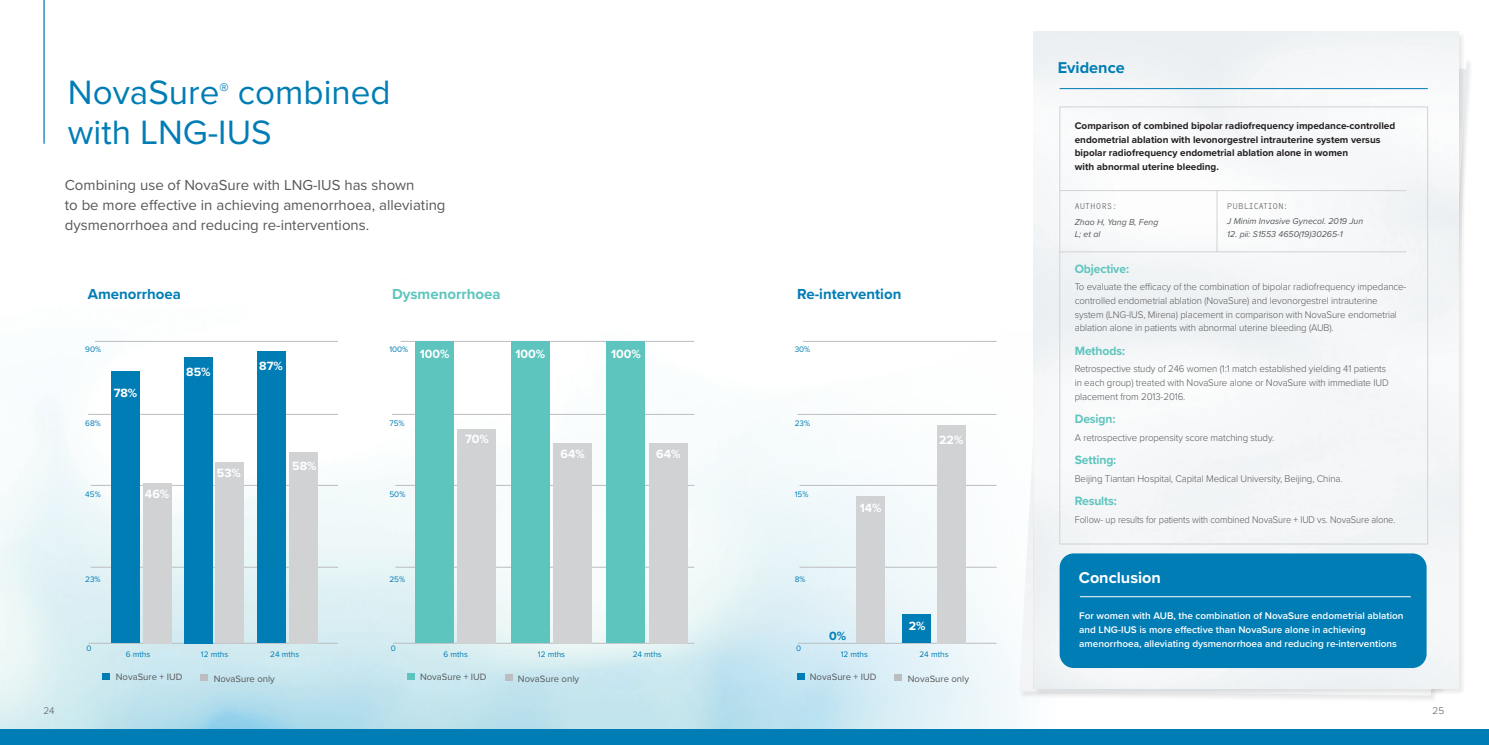
<style>
.page{position:relative;width:1489px;height:745px;background:#fff}
.page>*{position:absolute;margin:0;border:0;box-sizing:border-box;transform-origin:0 0}
.t1{font:35px/40px "Proxima Nova";color:#007db5}
.t2{font:700 16.25px "Proxima Nova";color:#fff}
.t3{font:700 16.25px "Proxima Nova";color:#007db5}
.t4{font:15px/20px "Proxima Nova";color:#57585a}
.t5{font:700 15px "Proxima Nova";color:#007db5}
.t6{font:700 15px "Proxima Nova";color:#5ec5be}
.t7{font:700 12.5px "Proxima Nova";letter-spacing:-.01em;color:#5ec5be}
.t8{font:700 12.38px "Proxima Nova";color:#fff}
.t9{font:700 12.38px "Proxima Nova";color:#007db5}
.t10{font:300 10px/13.8px "Proxima Nova";letter-spacing:-.01em;color:#57585a}
.t11{font:700 10px/13.8px "Proxima Nova";color:#231f20}
.t12{font:600 10px/13.8px "Proxima Nova";color:#fff}
.t13{font:300 10px "Proxima Nova";letter-spacing:-.01em;color:#57585a;scale:.93 1}
.t14{font:9.5px "Proxima Nova";color:#57585a}
.t15{font:italic 8.75px/12.5px "Proxima Nova";color:#57585a}
.t16{font:300 8.75px "OCRF";color:#57585a}
.t17{font:8.25px "Proxima Nova";color:#007db5}
</style>
<div class="page">
<img style="left:0;top:340px;width:1018px;height:389px">
<div style="left:1018px;top:54px;width:455px;height:648px;background:#231f20;opacity:.1"></div>
<img style="left:1018px;top:54px;width:448px;height:640px">
<div style="left:1033px;top:32px;width:432px;height:663px;background:#231f20;opacity:.1"></div>
<div style="left:1033px;top:32px;width:425px;height:655px;background:#f4f6f7"></div>
<hr style="left:1059px;top:88px;width:368px;height:1px;background:#007db5">
<hr style="left:1216px;top:190px;width:1px;height:62px;background:#d1d2d4">
<hr style="left:1059px;top:190px;width:347px;height:1px;background:#d1d2d4">
<hr style="left:1059px;top:251px;width:347px;height:1px;background:#d1d2d4">
<div style="left:1059px;top:553px;width:367px;height:114px;background:#007db5;border-radius:14px"></div>
<hr style="left:1079px;top:596px;width:331px;height:1px;background:#fff">
<div style="left:103px;top:672px;width:7px;height:7px;background:#007db5"></div>
<div style="left:201px;top:673px;width:7px;height:7px;background:#bcbdc0"></div>
<hr style="left:88px;top:642px;width:250px;height:1px;background:#bcbdc0">
<hr style="left:91px;top:566px;width:247px;height:1px;background:#bcbdc0">
<hr style="left:91px;top:485px;width:247px;height:1px;background:#bcbdc0">
<hr style="left:88px;top:414px;width:250px;height:1px;background:#bcbdc0">
<hr style="left:95px;top:341px;width:243px;height:1px;background:#bcbdc0">
<div style="left:111px;top:371px;width:28px;height:271px;background:#007db5"></div>
<div style="left:184px;top:357px;width:28px;height:286px;background:#007db5"></div>
<div style="left:257px;top:351px;width:28px;height:292px;background:#007db5"></div>
<div style="left:215px;top:462px;width:28px;height:180px;background:#d1d2d4"></div>
<div style="left:289px;top:452px;width:28px;height:191px;background:#d1d2d4"></div>
<div style="left:143px;top:483px;width:28px;height:160px;background:#d1d2d4"></div>
<div style="left:797px;top:672px;width:7px;height:7px;background:#007db5"></div>
<div style="left:894px;top:673px;width:7px;height:7px;background:#bcbdc0"></div>
<hr style="left:797px;top:642px;width:199px;height:1px;background:#bcbdc0">
<hr style="left:799px;top:566px;width:197px;height:1px;background:#bcbdc0">
<hr style="left:799px;top:485px;width:197px;height:1px;background:#bcbdc0">
<hr style="left:797px;top:414px;width:199px;height:1px;background:#bcbdc0">
<hr style="left:803px;top:341px;width:193px;height:1px;background:#bcbdc0">
<div style="left:902px;top:614px;width:29px;height:28px;background:#007db5"></div>
<div style="left:936px;top:425px;width:29px;height:218px;background:#d1d2d4"></div>
<div style="left:856px;top:496px;width:29px;height:146px;background:#d1d2d4"></div>
<hr style="left:43px;top:0;width:2px;height:144px;background:#007db5">
<div style="left:0;top:729px;width:1488px;height:15px;background:#007db5"></div>
<div style="left:407px;top:672px;width:7px;height:7px;background:#5ec5be"></div>
<div style="left:505px;top:673px;width:7px;height:7px;background:#bcbdc0"></div>
<hr style="left:393px;top:642px;width:301px;height:1px;background:#bcbdc0">
<hr style="left:395px;top:566px;width:299px;height:1px;background:#bcbdc0">
<hr style="left:395px;top:485px;width:299px;height:1px;background:#bcbdc0">
<hr style="left:392px;top:414px;width:302px;height:1px;background:#bcbdc0">
<hr style="left:400px;top:341px;width:294px;height:1px;background:#bcbdc0">
<div style="left:415px;top:341px;width:39px;height:301px;background:#5ec5be"></div>
<div style="left:457px;top:428px;width:39px;height:215px;background:#d1d2d4"></div>
<div style="left:510px;top:341px;width:39px;height:301px;background:#5ec5be"></div>
<div style="left:553px;top:442px;width:39px;height:201px;background:#d1d2d4"></div>
<div style="left:606px;top:341px;width:39px;height:301px;background:#5ec5be"></div>
<div style="left:649px;top:442px;width:39px;height:201px;background:#d1d2d4"></div>
<p class="t1" style="left:68px;top:71px;width:324px">NovaSure<sup>®</sup> combined with LNG-IUS</p>
<p class="t4" style="left:65px;top:174px;width:382px">Combining use of NovaSure with LNG-IUS has shown<br>to be more effective in achieving amenorrhoea, alleviating dysmenorrhoea and reducing re-interventions.</p>
<p class="t5" style="left:88px;top:283px;width:95px">Amenorrhoea</p>
<p class="t17" style="left:85px;top:343px;width:17px">90%</p>
<p class="t17" style="left:85px;top:417px;width:17px">68%</p>
<p class="t8" style="left:114px;top:383px;width:25px">78%</p>
<p class="t17" style="left:85px;top:488px;width:17px">45%</p>
<p class="t8" style="left:145px;top:484px;width:26px">46%</p>
<p class="t8" style="left:186px;top:362px;width:26px">85%</p>
<p class="t8" style="left:217px;top:463px;width:26px">53%</p>
<p class="t8" style="left:259px;top:356px;width:25px">87%</p>
<p class="t8" style="left:292px;top:456px;width:26px">58%</p>
<p class="t6" style="left:392px;top:283px;width:110px">Dysmenorrhoea</p>
<p class="t17" style="left:389px;top:343px;width:20px">100%</p>
<p class="t8" style="left:420px;top:344px;width:31px">100%</p>
<p class="t8" style="left:515px;top:344px;width:31px">100%</p>
<p class="t17" style="left:389px;top:417px;width:17px">75%</p>
<p class="t17" style="left:389px;top:488px;width:17px">50%</p>
<p class="t8" style="left:465px;top:429px;width:25px">70%</p>
<p class="t8" style="left:560px;top:445px;width:26px">64%</p>
<p class="t8" style="left:611px;top:344px;width:31px">100%</p>
<p class="t8" style="left:656px;top:445px;width:26px">64%</p>
<p class="t5" style="left:797px;top:283px;width:106px">Re-intervention</p>
<p class="t17" style="left:794px;top:343px;width:17px">30%</p>
<p class="t17" style="left:794px;top:417px;width:17px">23%</p>
<p class="t17" style="left:794px;top:488px;width:15px">15%</p>
<p class="t8" style="left:859px;top:498px;width:23px">14%</p>
<p class="t8" style="left:939px;top:430px;width:26px">22%</p>
<p class="t10" style="left:43px;top:702px;width:13px">24</p>
<p class="t17" style="left:85px;top:572px;width:17px">23%</p>
<p class="t17" style="left:87px;top:641px;width:7px">0</p>
<p class="t17" style="left:389px;top:572px;width:17px">25%</p>
<p class="t17" style="left:794px;top:572px;width:12px">8%</p>
<p class="t9" style="left:829px;top:625px;width:19px">0%</p>
<p class="t8" style="left:908px;top:616px;width:18px">2%</p>
<p class="t17" style="left:391px;top:641px;width:7px">0</p>
<p class="t17" style="left:796px;top:641px;width:7px">0</p>
<p class="t17" style="left:126px;top:647px;width:26px">6 mths</p>
<p class="t17" style="left:201px;top:647px;width:29px">12 mths</p>
<p class="t17" style="left:270px;top:647px;width:31px">24 mths</p>
<p class="t17" style="left:443px;top:647px;width:26px">6 mths</p>
<p class="t17" style="left:538px;top:647px;width:29px">12 mths</p>
<p class="t17" style="left:632px;top:647px;width:31px">24 mths</p>
<p class="t17" style="left:840px;top:647px;width:29px">12 mths</p>
<p class="t17" style="left:919px;top:647px;width:31px">24 mths</p>
<p class="t14" style="left:116px;top:669px;width:68px">NovaSure + IUD</p>
<p class="t14" style="left:214px;top:670px;width:63px">NovaSure only</p>
<p class="t14" style="left:420px;top:669px;width:68px">NovaSure + IUD</p>
<p class="t14" style="left:518px;top:670px;width:63px">NovaSure only</p>
<p class="t14" style="left:809px;top:669px;width:68px">NovaSure + IUD</p>
<p class="t14" style="left:907px;top:670px;width:63px">NovaSure only</p>
<p class="t3" style="left:1057px;top:55px;width:68px">Evidence</p>
<p class="t11" style="left:1074px;top:118px;width:322px">Comparison of combined bipolar radiofrequency impedance-controlled endometrial ablation with levonorgestrel intrauterine system versus bipolar radiofrequency endometrial ablation alone in women<br>with abnormal uterine bleeding.</p>
<p class="t16" style="left:1074px;top:201px;width:43px">AUTHORS:</p>
<p class="t16" style="left:1226px;top:201px;width:62px">PUBLICATION:</p>
<p class="t15" style="left:1074px;top:215px;width:85px">Zhao H, Yang B, Feng<br>L; et al</p>
<p class="t15" style="left:1227px;top:214px;width:137px">J Minim Invasive Gynecol. 2019 Jun</p>
<p class="t15" style="left:1227px;top:227px;width:117px">12. pii: S1553 4650(19)30265-1</p>
<p class="t7" style="left:1074px;top:259px;width:56px">Objective:</p>
<p class="t10" style="left:1074px;top:279px;width:333px">To evaluate the efficacy of the combination of bipolar radiofrequency impedance&shy;controlled endometrial ablation (NovaSure) and levonorgestrel intrauterine system (LNG-IUS, Mirena) placement in comparison with NovaSure endometrial ablation alone in patients with abnormal uterine bleeding (AUB).</p>
<p class="t7" style="left:1074px;top:341px;width:52px">Methods:</p>
<p class="t10" style="left:1074px;top:361px;width:315px">Retrospective study of 246 women (1:1 match established yielding 41 patients in each group) treated with NovaSure alone or NovaSure with immediate IUD placement from 2013-2016.</p>
<p class="t7" style="left:1074px;top:409px;width:42px">Design:</p>
<p class="t10" style="left:1074px;top:429px;width:201px">A retrospective propensity score matching study.</p>
<p class="t7" style="left:1074px;top:450px;width:43px">Setting:</p>
<p class="t10" style="left:1074px;top:470px;width:269px">Beijing Tiantan Hospital, Capital Medical University, Beijing, China.</p>
<p class="t7" style="left:1074px;top:491px;width:44px">Results:</p>
<p class="t13" style="left:1074px;top:511px;width:346px">Follow- up results for patients with combined NovaSure + IUD vs. NovaSure alone.</p>
<p class="t2" style="left:1078px;top:564px;width:84px">Conclusion</p>
<p class="t12" style="left:1079px;top:608px;width:326px">For women with AUB, the combination of NovaSure endometrial ablation and LNG-IUS is more effective than NovaSure alone in achieving amenorrhoea, alleviating dysmenorrhoea and reducing re-interventions</p>
<p class="t10" style="left:1432px;top:702px;width:13px">25</p>
</div>
